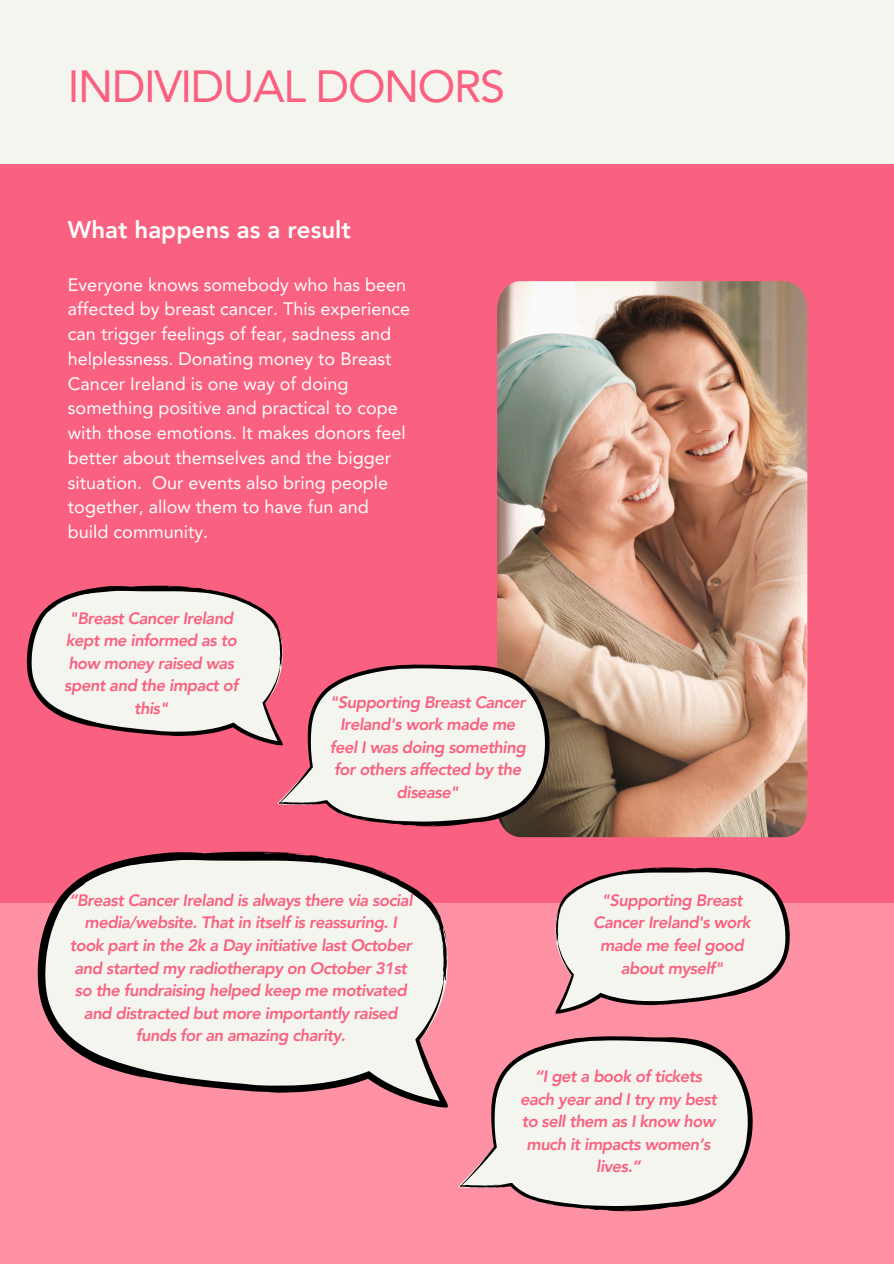
<style>
.page{position:relative;width:894px;height:1264px;background:#fff}
.page>*{position:absolute;margin:0;border:0;box-sizing:border-box;transform-origin:0 0}
.t1{font:45px "Avenir LT Pro";letter-spacing:-.03em;color:#fa607f}
.t2{font:800 24px "Avenir LT Pro";color:#fff}
.t3{font:18px/24.8px "Avenir LT Pro";color:#fff}
.t4{font:italic 800 16.5px/22.5px "Avenir LT Pro";letter-spacing:-.03em;color:#fa607f;text-align:center}
</style>
<div class="page">
<div style="left:0;top:0;width:893px;height:1263px;background:#fa607f"></div>
<div style="left:0;top:0;width:893px;height:164px;background:#f5f5ef"></div>
<div style="left:0;top:903px;width:893px;height:360px;background:#fe91a4"></div>
<img style="left:497px;top:281px;width:309px;height:556px">
<svg style="left:27px;top:585px;width:527px;height:241px"></svg>
<svg style="left:555px;top:867px;width:234px;height:146px"></svg>
<svg style="left:37px;top:851px;width:411px;height:256px;fill:#f5f5ef"></svg>
<svg style="left:458px;top:1036px;width:295px;height:175px;fill:#f5f5ef"></svg>
<p class="t1" style="left:68px;top:67px;width:438px">INDIVIDUAL DONORS</p>
<p class="t2" style="left:68px;top:219px;width:284px">What happens as a result</p>
<h1 class="t3" style="left:68px;top:273px;width:343px">Everyone knows somebody who has been affected by breast cancer. This experience can trigger feelings of fear, sadness and helplessness. Donating money to Breast Cancer Ireland is one way of doing something positive and practical to cope with those emotions. It makes donors feel better about themselves and the bigger situation. Our events also bring people together, allow them to have fun and build community.</h1>
<p class="t4" style="left:64px;top:608px;width:175px">"Breast Cancer Ireland kept me informed as to how money raised was spent and the impact of this"</p>
<p class="t4" style="left:329px;top:692px;width:197px">"Supporting Breast Cancer<br>Ireland's work made me feel I was doing something for others affected by the disease"</p>
<h3 class="t4" style="left:69px;top:890px;width:345px">“Breast Cancer Ireland is always there via social media/website. That in itself is reassuring. I took part in the 2k a Day initiative last October and started my radiotherapy on October 31st so the fundraising helped keep me motivated and distracted but more importantly raised funds for an amazing charity.</h3>
<p class="t4" style="left:593px;top:890px;width:159px">"Supporting Breast<br>Cancer Ireland's work made me feel good about myself"</p>
<p class="t4" style="left:520px;top:1066px;width:198px">“I get a book of tickets each year and I try my best to sell them as I know how much it impacts women’s lives.”</p>
</div>
